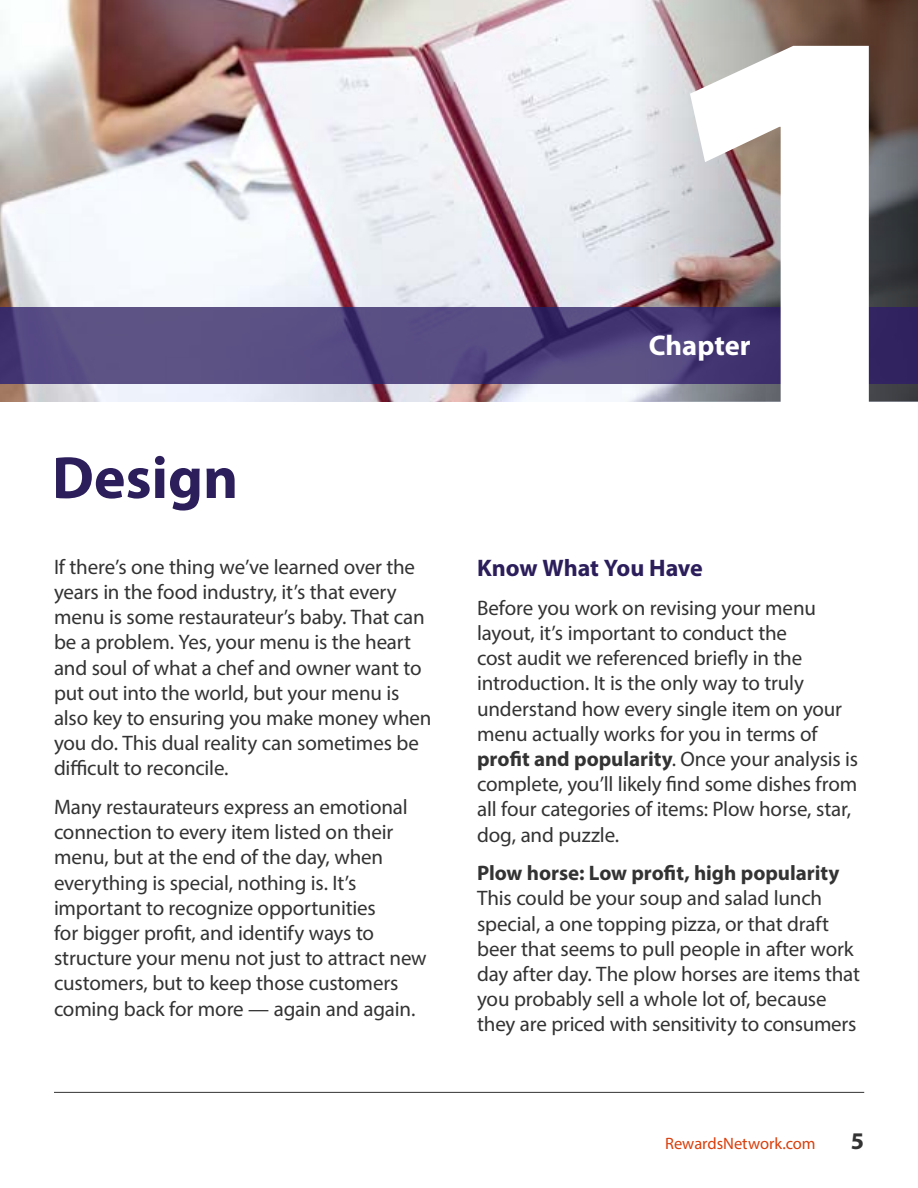
<style>
.page{position:relative;width:918px;height:1188px;background:#fff}
.page>*{position:absolute;margin:0;border:0;box-sizing:border-box;transform-origin:0 0}
.t1{font:700 600px "Myriad Pro";color:#fff}
.t2{font:700 60px "Myriad Pro";color:#2b1e5b}
.t3{font:700 28.5px "Myriad Pro";color:#fff}
.t4{font:700 24px "Myriad Pro";letter-spacing:-.005em;color:#2b1e5b}
.t5{font:700 24px "Myriad Pro";color:#333}
.t6{font:21px/25.2px "Myriad Pro";letter-spacing:-.01em;color:#333}
.t7{font:700 21px "Myriad Pro";color:#333}
.t8{font:16.5px "Myriad Pro";letter-spacing:-.005em;color:#d93f0c}
.s1{font-weight:700}
</style>
<div class="page">
<hr style="left:54px;top:1092px;width:810px;height:1px;background:#333">
<img style="left:0;top:0;width:918px;height:402px">
<img style="left:589px;top:0;width:329px;height:401px">
<svg style="left:0;top:307px;width:918px;height:77px;fill:#584c84"></svg>
<h2 class="t2" style="left:52px;top:439px;width:188px">Design</h2>
<p class="t6" style="left:54px;top:554px;width:379px">If there’s one thing we’ve learned over the years in the food industry, it’s that every menu is some restaurateur’s baby. That can be a problem. Yes, your menu is the heart and soul of what a chef and owner want to put out into the world, but your menu is also key to ensuring you make money when you do. This dual reality can sometimes be difficult to reconcile.</p>
<p class="t6" style="left:54px;top:794px;width:374px">Many restaurateurs express an emotional connection to every item listed on their menu, but at the end of the day, when everything is special, nothing is. It’s important to recognize opportunities<br>for bigger profit, and identify ways to structure your menu not just to attract new customers, but to keep those customers coming back for more — again and again.</p>
<h1 class="t1" style="left:639px;top:-158px;width:334px">1</h1>
<h3 class="t3" style="left:649px;top:326px;width:103px">Chapter</h3>
<p class="t4" style="left:477px;top:552px;width:227px">Know What You Have</p>
<p class="t6" style="left:477px;top:595px;width:382px">Before you work on revising your menu layout, it’s important to conduct the<br>cost audit we referenced briefly in the introduction. It is the only way to truly understand how every single item on your menu actually works for you in terms of <span class="s1">profit and popularity</span>. Once your analysis is complete, you’ll likely find some dishes from all four categories of items: Plow horse, star, dog, and puzzle.</p>
<p class="t7" style="left:477px;top:859px;width:364px">Plow horse: Low profit, high popularity</p>
<p class="t6" style="left:477px;top:885px;width:384px">This could be your soup and salad lunch special, a one topping pizza, or that draft beer that seems to pull people in after work day after day. The plow horses are items that you probably sell a whole lot of, because they are priced with sensitivity to consumers</p>
<p class="t8" style="left:665px;top:1133px;width:152px">RewardsNetwork.com</p>
<p class="t5" style="left:851px;top:1125px;width:15px">5</p>
</div>
